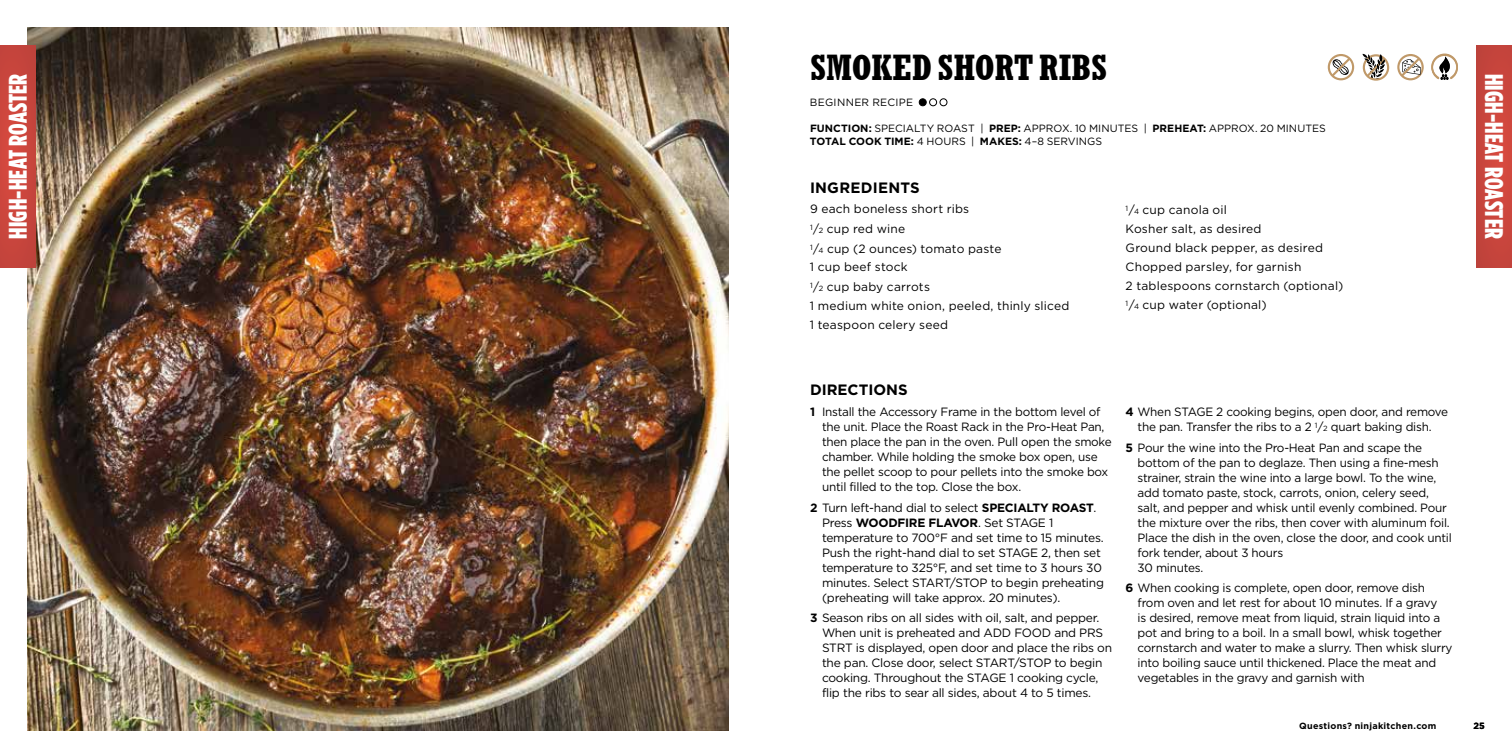
<style>
.page{position:relative;width:1512px;height:756px;background:#fff}
.page>*{position:absolute;margin:0;border:0;box-sizing:border-box;transform-origin:0 0}
.t1{font:700 condensed 34.5px "Rockwell Nova";color:#000}
.t2{font:900 25.5px "Gotham Condensed";letter-spacing:.01em;color:#fff}
.t3{font:700 15px "Gotham";letter-spacing:.005em;color:#000}
.t4{font:12px/15px "Gotham";letter-spacing:-.02em;color:#000}
.t5{font:12px/19.4px "Gotham";letter-spacing:.015em;color:#000}
.t6{font:10.5px/13.5px "Gotham";letter-spacing:.005em;color:#000}
.t7{font:10.5px "Gotham";letter-spacing:.03em;color:#000}
.t8{font:700 9px "Gotham";letter-spacing:.03em;color:#000}
.s1{font-weight:700}
.s2{font-size:7.5px}
</style>
<div class="page">
<div style="left:919px;top:99px;width:7px;height:7px;background:#000;border-radius:50%"></div>
<div style="left:919px;top:98px;width:8px;height:8px;border:1px solid #000;border-radius:50%"></div>
<div style="left:929px;top:98px;width:8px;height:8px;border:1px solid #000;border-radius:50%"></div>
<div style="left:940px;top:98px;width:7px;height:8px;border:1px solid #000;border-radius:50%"></div>
<div style="left:1397px;top:54px;width:27px;height:26px;border:2px solid #c09969;border-radius:50%"></div>
<svg style="left:1399px;top:55px;width:23px;height:24px"></svg>
<div style="left:1363px;top:54px;width:26px;height:27px;border:2px solid #c09969;border-radius:50%"></div>
<svg style="left:1363px;top:54px;width:25px;height:26px"></svg>
<div style="left:1328px;top:54px;width:26px;height:26px;border:2px solid #c09969;border-radius:50%"></div>
<svg style="left:1329px;top:55px;width:24px;height:24px"></svg>
<svg style="left:1431px;top:53px;width:27px;height:27px"></svg>
<img style="left:27px;top:27px;width:702px;height:703px">
<div style="left:1476px;top:46px;width:36px;height:221px;background:#c9463d"></div>
<div style="left:0;top:46px;width:36px;height:221px;background:#ca463d"></div>
<h2 class="t2" style="left:3px;top:239px;width:167px;rotate:-90deg">HIGH-HEAT ROASTER</h2>
<h1 class="t1" style="left:810px;top:46px;width:299px">SMOKED SHORT RIBS</h1>
<p class="t7" style="left:810px;top:96px;width:105px">BEGINNER RECIPE</p>
<p class="t6" style="left:810px;top:121px;width:517px"><span class="s1">FUNCTION:</span> SPECIALTY ROAST | <span class="s1">PREP:</span> APPROX. 10 MINUTES | <span class="s1">PREHEAT:</span> APPROX. 20 MINUTES<br><span class="s1">TOTAL COOK TIME:</span> 4 HOURS | <span class="s1">MAKES:</span> 4–8 SERVINGS</p>
<p class="t3" style="left:810px;top:178px;width:111px">INGREDIENTS</p>
<p class="t5" style="left:810px;top:199px;width:261px">9 each boneless short ribs<br><sup>1</sup>/<span class="s2">2</span> cup red wine<br><sup>1</sup>/<span class="s2">4</span> cup (2 ounces) tomato paste<br>1 cup beef stock<br><sup>1</sup>/<span class="s2">2</span> cup baby carrots<br>1 medium white onion, peeled, thinly sliced<br>1 teaspoon celery seed</p>
<p class="t5" style="left:1126px;top:200px;width:219px"><sup>1</sup>/<span class="s2">4</span> cup canola oil<br>Kosher salt, as desired<br>Ground black pepper, as desired<br>Chopped parsley, for garnish<br>2 tablespoons cornstarch (optional)<br><sup>1</sup>/<span class="s2">4</span> cup water (optional)</p>
<p class="t3" style="left:810px;top:379px;width:99px">DIRECTIONS</p>
<p class="t4" style="left:822px;top:404px;width:291px;text-indent:-12px"><span class="s1">1</span> Install the Accessory Frame in the bottom level of the unit. Place the Roast Rack in the Pro-Heat Pan, then place the pan in the oven. Pull open the smoke chamber. While holding the smoke box open, use the pellet scoop to pour pellets into the smoke box until filled to the top. Close the box.</p>
<p class="t4" style="left:822px;top:500px;width:283px;text-indent:-12px"><span class="s1">2</span> Turn left-hand dial to select <span class="s1">SPECIALTY ROAST</span>.<br>Press <span class="s1">WOODFIRE FLAVOR</span>. Set STAGE 1 temperature to 700°F and set time to 15 minutes.<br>Push the right-hand dial to set STAGE 2, then set temperature to 325°F, and set time to 3 hours 30 minutes. Select START/STOP to begin preheating (preheating will take approx. 20 minutes).</p>
<p class="t4" style="left:822px;top:610px;width:292px;text-indent:-12px"><span class="s1">3</span> Season ribs on all sides with oil, salt, and pepper.<br>When unit is preheated and ADD FOOD and PRS STRT is displayed, open door and place the ribs on the pan. Close door, select START/STOP to begin cooking. Throughout the STAGE 1 cooking cycle, flip the ribs to sear all sides, about 4 to 5 times.</p>
<p class="t4" style="left:1126px;top:404px;width:324px;text-align:center"><span class="s1">4</span> When STAGE 2 cooking begins, open door, and remove the pan. Transfer the ribs to a 2 <sup>1</sup>/<span class="s2">2</span> quart baking dish.</p>
<p class="t4" style="left:1138px;top:440px;width:316px;text-indent:-12px"><span class="s1">5</span> Pour the wine into the Pro-Heat Pan and scape the bottom of the pan to deglaze. Then using a fine-mesh strainer, strain the wine into a large bowl. To the wine, add tomato paste, stock, carrots, onion, celery seed, salt, and pepper and whisk until evenly combined. Pour the mixture over the ribs, then cover with aluminum foil.<br>Place the dish in the oven, close the door, and cook until fork tender, about 3 hours<br>30 minutes.</p>
<p class="t4" style="left:1138px;top:580px;width:316px;text-indent:-12px"><span class="s1">6</span> When cooking is complete, open door, remove dish from oven and let rest for about 10 minutes. If a gravy<br>is desired, remove meat from liquid, strain liquid into a pot and bring to a boil. In a small bowl, whisk together cornstarch and water to make a slurry. Then whisk slurry into boiling sauce until thickened. Place the meat and vegetables in the gravy and garnish with</p>
<h2 class="t2" style="left:1509px;top:74px;width:167px;rotate:90deg">HIGH-HEAT ROASTER</h2>
<p class="t8" style="left:1299px;top:720px;width:139px">Questions? ninjakitchen.com</p>
<p class="t8" style="left:1473px;top:720px;width:13px">25</p>
</div>
